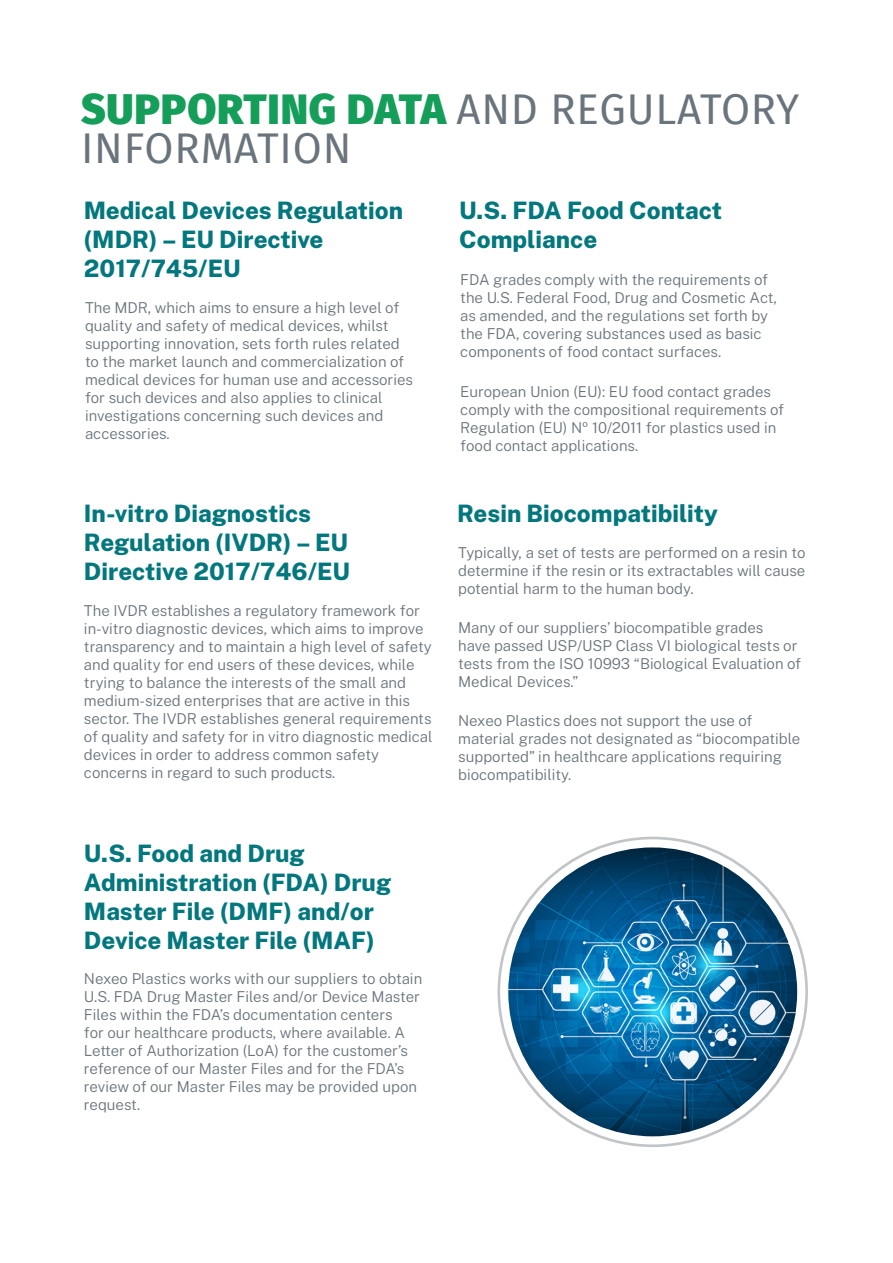
<style>
.page{position:relative;width:893px;height:1263px;background:#fff}
.page>*{position:absolute;margin:0;border:0;box-sizing:border-box;transform-origin:0 0}
.t1{font:900 42px "Fira Sans";letter-spacing:.02em;color:#159e59}
.t2{font:42px "Fira Sans";letter-spacing:.02em;color:#69747c}
.t3{font:800 24px/28.8px "Public Sans";color:#02777d}
.t4{font:300 15px/18px "Public Sans";color:#69747c}
.s1{font-weight:400;color:#69747c}
</style>
<div class="page">
<svg style="left:499px;top:838px;width:308px;height:308px"></svg>
<img style="left:508px;top:847px;width:289px;height:289px;border-radius:144px">
<p class="t1" style="left:81px;top:72px;width:720px">SUPPORTING DATA <span class="s1">AND REGULATORY</span></p>
<p class="t2" style="left:81px;top:116px;width:272px">INFORMATION</p>
<p class="t3" style="left:459px;top:196px;width:264px">U.S. FDA Food Contact<br>Compliance</p>
<p class="t3" style="left:84px;top:196px;width:321px">Medical Devices Regulation (MDR) – EU Directive<br>2017/745/EU</p>
<p class="t4" style="left:85px;top:298px;width:329px">The MDR, which aims to ensure a high level of quality and safety of medical devices, whilst supporting innovation, sets forth rules related to the market launch and commercialization of medical devices for human use and accessories for such devices and also applies to clinical investigations concerning such devices and accessories.</p>
<p class="t4" style="left:460px;top:270px;width:318px">FDA grades comply with the requirements of the U.S. Federal Food, Drug and Cosmetic Act, as amended, and the regulations set forth by the FDA, covering substances used as basic components of food contact surfaces.</p>
<p class="t4" style="left:460px;top:382px;width:325px">European Union (EU): EU food contact grades comply with the compositional requirements of Regulation (EU) Nº 10/2011 for plastics used in food contact applications.</p>
<p class="t3" style="left:84px;top:499px;width:268px">In-vitro Diagnostics<br>Regulation (IVDR) – EU<br>Directive 2017/746/EU</p>
<p class="t4" style="left:84px;top:601px;width:350px">The IVDR establishes a regulatory framework for in-vitro diagnostic devices, which aims to improve transparency and to maintain a high level of safety and quality for end users of these devices, while trying to balance the interests of the small and medium-sized enterprises that are active in this sector. The IVDR establishes general requirements of quality and safety for in vitro diagnostic medical devices in order to address common safety concerns in regard to such products.</p>
<p class="t3" style="left:84px;top:838px;width:309px">U.S. Food and Drug<br>Administration (FDA) Drug<br>Master File (DMF) and/or<br>Device Master File (MAF)</p>
<p class="t4" style="left:84px;top:969px;width:340px">Nexeo Plastics works with our suppliers to obtain U.S. FDA Drug Master Files and/or Device Master Files within the FDA’s documentation centers<br>for our healthcare products, where available. A Letter of Authorization (LoA) for the customer’s reference of our Master Files and for the FDA’s review of our Master Files may be provided upon request.</p>
<p class="t3" style="left:457px;top:499px;width:262px">Resin Biocompatibility</p>
<p class="t4" style="left:458px;top:543px;width:349px;text-align:justify">Typically, a set of tests are performed on a resin to determine if the resin or its extractables will cause potential harm to the human body.</p>
<p class="t4" style="left:458px;top:618px;width:345px">Many of our suppliers’ biocompatible grades<br>have passed USP/USP Class VI biological tests or tests from the ISO 10993 “Biological Evaluation of Medical Devices.”</p>
<p class="t4" style="left:458px;top:711px;width:344px">Nexeo Plastics does not support the use of material grades not designated as “biocompatible supported” in healthcare applications requiring biocompatibility.</p>
</div>
